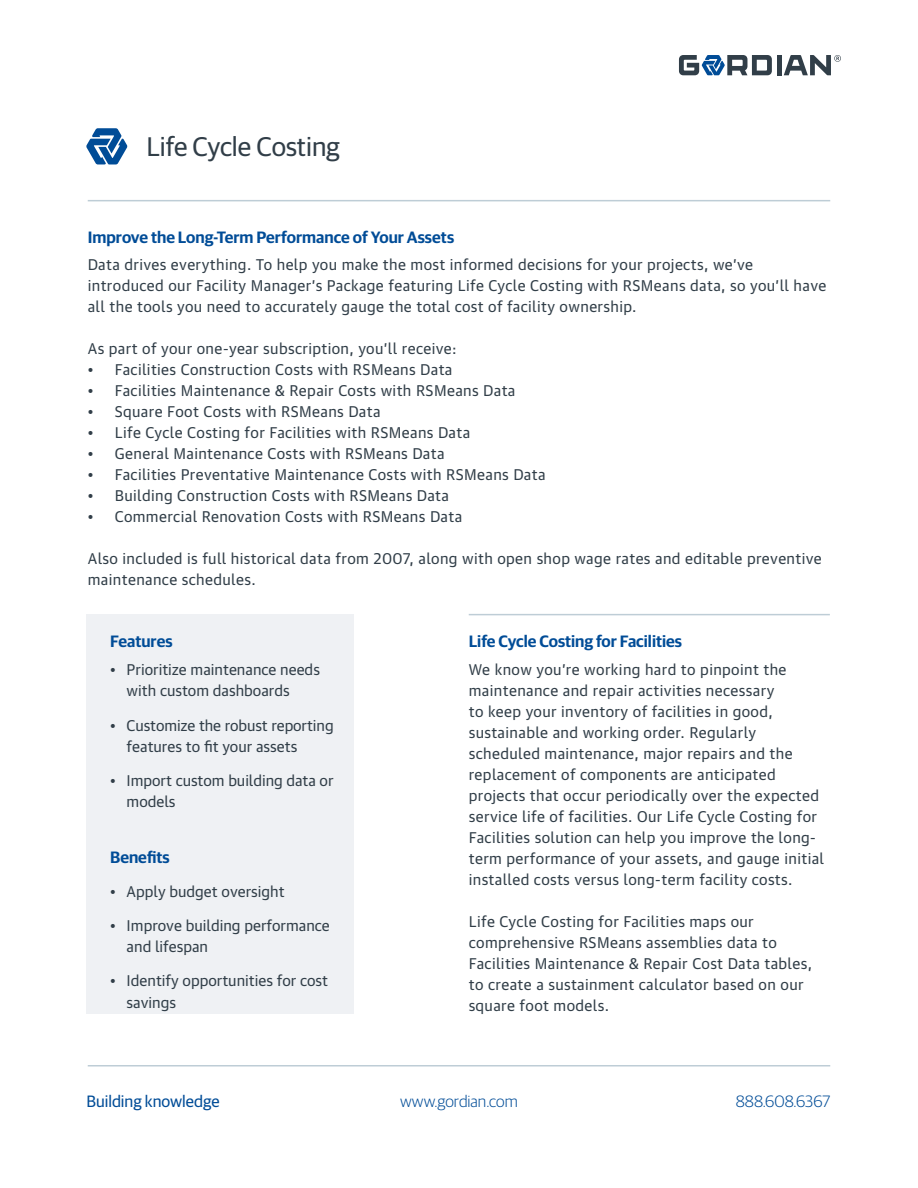
<style>
.page{position:relative;width:918px;height:1188px;background:#fff}
.page>*{position:absolute;margin:0;border:0;box-sizing:border-box;transform-origin:0 0}
.TITLE-HEAD{font:27px "Guardian Sans";color:#313e48}
.BODY-HEAD{font:600 16.5px "Guardian Sans";color:#004c97}
.t1{font:300 16.5px "Guardian Sans";color:#004c97}
.t2{font:16.5px "Guardian Sans";color:#004c97}
.SIDEBAR-HEADS{font:600 16.5px "Guardian Sans";color:#004c97}
.BODY{font:15px/21px "Guardian Text Sans";letter-spacing:.025em;color:#313e48}
.SIDEBAR-BULLETS{font:15px/21px "Guardian Text Sans";color:#313e48}
.BODY-2{font:15px/21.1px "Guardian Text Sans";color:#313e48}
.BODY-3{font:15px/21px "Guardian Text Sans";letter-spacing:-.005em;color:#313e48}
</style>
<div class="page">
<hr style="left:88px;top:200px;width:742px;height:1px;background:#becdd6">
<hr style="left:88px;top:1065px;width:742px;height:1px;background:#becdd6">
<div style="left:86px;top:614px;width:268px;height:400px;background:#eff1f4"></div>
<hr style="left:469px;top:614px;width:361px;height:1px;background:#becdd6">
<div style="left:777px;top:55px;width:5px;height:20px;background:#313e48"></div>
<svg style="left:679px;top:55px;width:93px;height:20px"></svg>
<svg style="left:784px;top:55px;width:57px;height:20px"></svg>
<svg style="left:86px;top:128px;width:41px;height:36px"></svg>
<p class="TITLE-HEAD" style="left:146px;top:128px;width:195px">Life Cycle Costing</p>
<p class="BODY-HEAD" style="left:88px;top:225px;width:368px">Improve the Long-Term Performance of Your Assets</p>
<p class="BODY" style="left:88px;top:253px;width:740px">Data drives everything. To help you make the most informed decisions for your projects, we’ve introduced our Facility Manager’s Package featuring Life Cycle Costing with RSMeans data, so you’ll have all the tools you need to accurately gauge the total cost of facility ownership.</p>
<p class="BODY" style="left:88px;top:337px;width:371px">As part of your one-year subscription, you’ll receive:</p>
<p class="BODY" style="left:88px;top:358px;width:366px">• Facilities Construction Costs with RSMeans Data</p>
<p class="BODY" style="left:88px;top:379px;width:429px">• Facilities Maintenance &amp; Repair Costs with RSMeans Data</p>
<p class="BODY" style="left:88px;top:400px;width:294px">• Square Foot Costs with RSMeans Data</p>
<p class="BODY" style="left:88px;top:421px;width:384px">• Life Cycle Costing for Facilities with RSMeans Data</p>
<p class="BODY" style="left:88px;top:442px;width:358px">• General Maintenance Costs with RSMeans Data</p>
<p class="BODY" style="left:88px;top:463px;width:459px">• Facilities Preventative Maintenance Costs with RSMeans Data</p>
<p class="BODY" style="left:88px;top:484px;width:363px">• Building Construction Costs with RSMeans Data</p>
<p class="BODY" style="left:88px;top:505px;width:376px">• Commercial Renovation Costs with RSMeans Data</p>
<p class="BODY" style="left:88px;top:547px;width:736px">Also included is full historical data from 2007, along with open shop wage rates and editable preventive maintenance schedules.</p>
<p class="SIDEBAR-HEADS" style="left:110px;top:629px;width:64px">Features</p>
<p class="SIDEBAR-BULLETS" style="left:127px;top:658px;width:195px;text-indent:-16px">• Prioritize maintenance needs with custom dashboards</p>
<p class="SIDEBAR-BULLETS" style="left:127px;top:713px;width:209px;text-indent:-16px">• Customize the robust reporting features to fit your assets</p>
<p class="BODY-3" style="left:127px;top:769px;width:208px;text-indent:-17px">• Import custom building data or models</p>
<p class="BODY-HEAD" style="left:110px;top:845px;width:61px">Benefits</p>
<p class="BODY-2" style="left:110px;top:880px;width:176px">• Apply budget oversight</p>
<p class="BODY-2" style="left:127px;top:914px;width:205px;text-indent:-16px">• Improve building performance and lifespan</p>
<p class="BODY-2" style="left:127px;top:969px;width:203px;text-indent:-16px">• Identify opportunities for cost savings</p>
<p class="BODY-HEAD" style="left:469px;top:629px;width:215px">Life Cycle Costing for Facilities</p>
<p class="BODY" style="left:469px;top:657px;width:357px">We know you’re working hard to pinpoint the maintenance and repair activities necessary<br>to keep your inventory of facilities in good, sustainable and working order. Regularly scheduled maintenance, major repairs and the replacement of components are anticipated projects that occur periodically over the expected service life of facilities. Our Life Cycle Costing for Facilities solution can help you improve the long&shy;term performance of your assets, and gauge initial installed costs versus long-term facility costs.</p>
<p class="BODY" style="left:469px;top:909px;width:345px">Life Cycle Costing for Facilities maps our comprehensive RSMeans assemblies data to Facilities Maintenance &amp; Repair Cost Data tables, to create a sustainment calculator based on our square foot models.</p>
<p class="t2" style="left:86px;top:1090px;width:135px">Building knowledge</p>
<p class="t1" style="left:400px;top:1090px;width:119px">www.gordian.com</p>
<p class="t1" style="left:736px;top:1090px;width:96px">888.608.6367</p>
</div>
